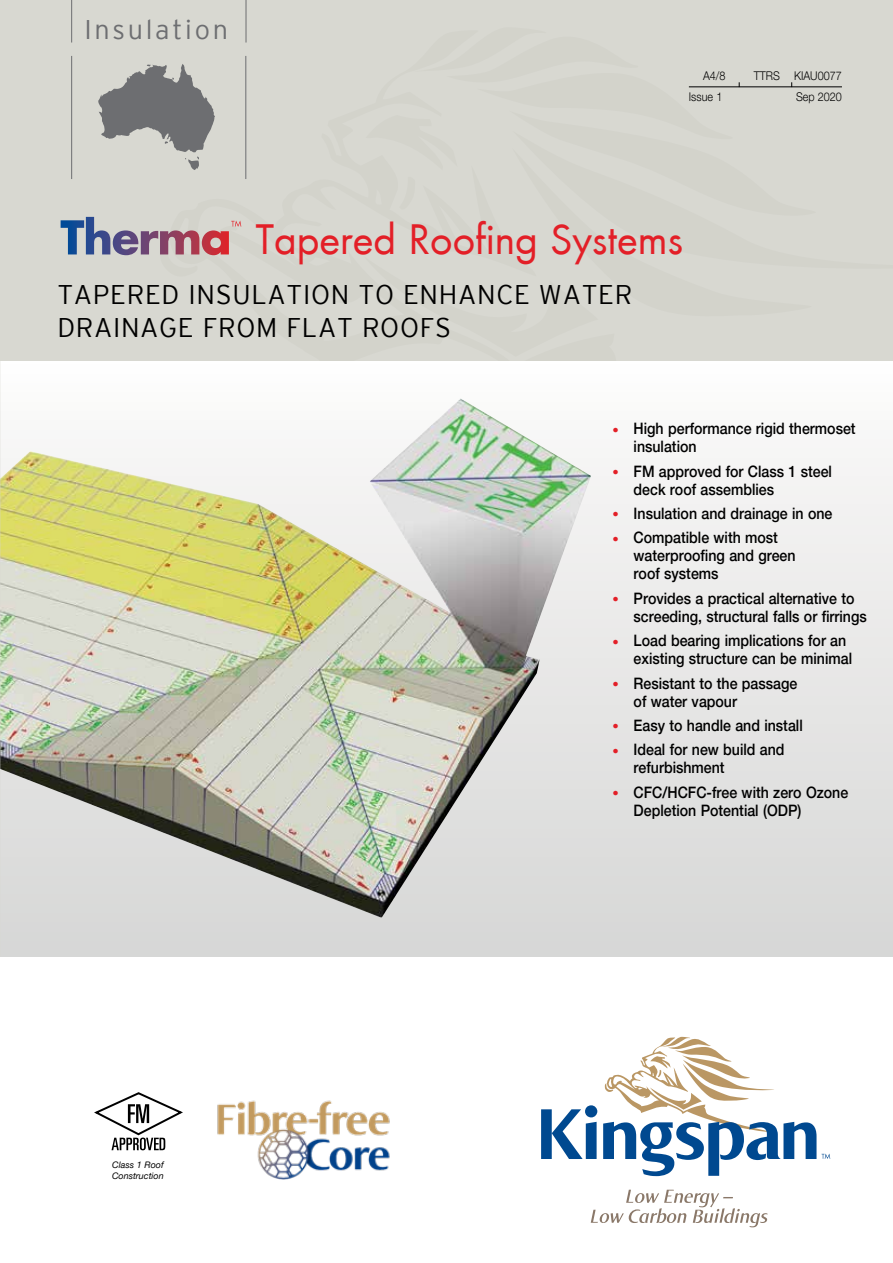
<style>
.page{position:relative;width:893px;height:1263px;background:#fff}
.page>*{position:absolute;margin:0;border:0;box-sizing:border-box;transform-origin:0 0}
.t1{font:44.25px "Futura Boo";color:#e31f27}
.t2{font:300 27px/33px "Interstate";letter-spacing:.025em;color:#000}
.t3{font:300 27px "Interstate";letter-spacing:.1em;color:#6d6e71}
.t4{font:500 15.75px/18px "Helvetica Neue LT Pro";color:#000;scale:.9 1}
.t5{font:300 12px "Helvetica Neue LT Pro";color:#000;scale:.9 1}
.t6{font:italic 9px/10.5px "Helvetica Neue LT Pro";color:#000}
.s1{font-family:"Arial";font-weight:900;font-size:10.5px;color:#e31f27}
</style>
<div class="page">
<div style="left:0;top:0;width:893px;height:361px;background:#d8d8d1"></div>
<div style="left:0;top:361px;width:893px;height:596px;background:linear-gradient(to bottom,#fcfcfb,#d6d6d5)"></div>
<img style="left:0;top:398px;width:591px;height:519px">
<svg style="left:61px;top:217px;width:180px;height:39px"></svg>
<svg style="left:94px;top:1092px;width:89px;height:58px"></svg>
<hr style="left:689px;top:87px;width:153px;height:1px;background:#000">
<hr style="left:71px;top:0;width:1px;height:43px;background:#6d6e71">
<hr style="left:246px;top:0;width:1px;height:43px;background:#6d6e71">
<svg style="left:591px;top:1190px;width:176px;height:37px"></svg>
<div style="left:585px;top:1105px;width:12px;height:12px;background:#004990;border-radius:50%"></div>
<svg style="left:541px;top:1109px;width:56px;height:50px"></svg>
<svg style="left:603px;top:1037px;width:227px;height:139px"></svg>
<hr style="left:71px;top:56px;width:1px;height:123px;background:#6d6e71">
<hr style="left:246px;top:56px;width:1px;height:123px;background:#6d6e71">
<img style="left:217px;top:1100px;width:173px;height:80px">
<svg style="left:98px;top:64px;width:117px;height:106px"></svg>
<h2 class="t3" style="left:84px;top:14px;width:145px">Insulation</h2>
<p class="t5" style="left:703px;top:69px;width:26px">A4/8</p>
<p class="t5" style="left:754px;top:69px;width:99px">TTRS KIAU0077</p>
<p class="t5" style="left:689px;top:89px;width:39px">Issue 1</p>
<p class="t5" style="left:796px;top:89px;width:53px">Sep 2020</p>
<h1 class="t1" style="left:256px;top:209px;width:429px">Tapered Roofing Systems</h1>
<h2 class="t2" style="left:57px;top:278px;width:576px">TAPERED INSULATION TO ENHANCE WATER<br>DRAINAGE FROM FLAT ROOFS</h2>
<p class="t6" style="left:112px;top:1160px;width:53px">Class 1 Roof<br>Construction</p>
<p class="t4" style="left:634px;top:419px;width:248px;text-indent:-21px"><span class="s1">●</span> High performance rigid thermoset insulation</p>
<p class="t4" style="left:634px;top:462px;width:222px;text-indent:-21px"><span class="s1">●</span> FM approved for Class 1 steel deck roof assemblies</p>
<p class="t4" style="left:612px;top:504px;width:246px"><span class="s1">●</span> Insulation and drainage in one</p>
<p class="t4" style="left:634px;top:529px;width:182px;text-indent:-21px"><span class="s1">●</span> Compatible with most waterproofing and green roof systems</p>
<p class="t4" style="left:634px;top:589px;width:261px;text-indent:-21px"><span class="s1">●</span> Provides a practical alternative to screeding, structural falls or firrings</p>
<p class="t4" style="left:634px;top:631px;width:244px;text-indent:-21px"><span class="s1">●</span> Load bearing implications for an existing structure can be minimal</p>
<p class="t4" style="left:634px;top:674px;width:183px;text-indent:-21px"><span class="s1">●</span> Resistant to the passage of water vapour</p>
<p class="t4" style="left:612px;top:716px;width:213px"><span class="s1">●</span> Easy to handle and install</p>
<p class="t4" style="left:634px;top:740px;width:169px;text-indent:-21px"><span class="s1">●</span> Ideal for new build and refurbishment</p>
<p class="t4" style="left:634px;top:783px;width:240px;text-indent:-21px"><span class="s1">●</span> CFC/HCFC-free with zero Ozone<br>Depletion Potential (ODP)</p>
</div>
